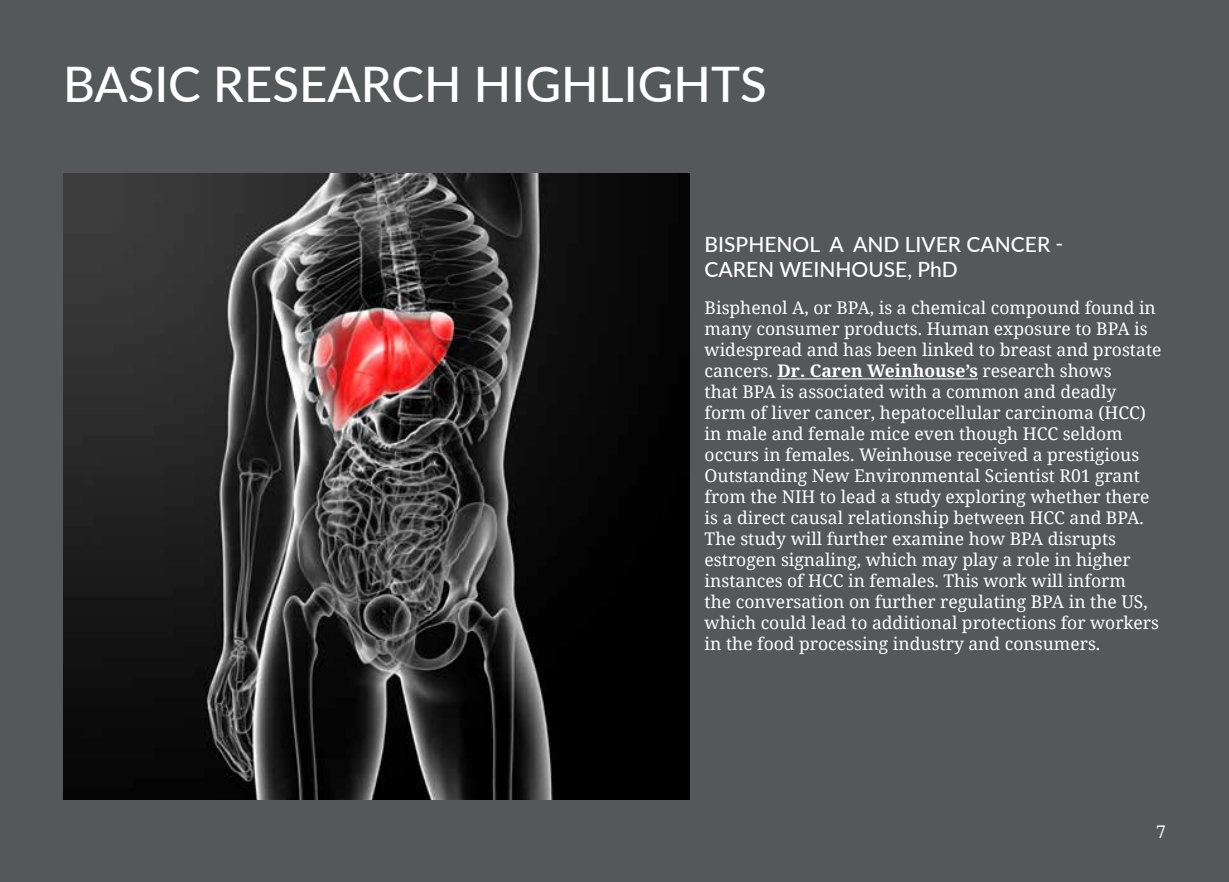
<style>
.page{position:relative;width:1229px;height:882px;background:#fff}
.page>*{position:absolute;margin:0;border:0;box-sizing:border-box;transform-origin:0 0}
.t1{font:500 49px "Lato";color:#fff}
.t2{font:500 21px/25.2px "Lato";color:#fff}
.t3{font:17.5px/21px "Noto Serif";color:#fff}
.s1{font-weight:700}
</style>
<div class="page">
<div style="left:0;top:0;width:1228px;height:882px;background:#545859"></div>
<img style="left:63px;top:173px;width:626px;height:626px">
<hr style="left:777px;top:378px;width:201px;height:1px;background:#fff">
<h1 class="t1" style="left:63px;top:49px;width:705px">BASIC RESEARCH HIGHLIGHTS</h1>
<p class="t2" style="left:704px;top:231px;width:360px">BISPHENOL A AND LIVER CANCER -<br>CAREN WEINHOUSE, PhD</p>
<p class="t3" style="left:704px;top:297px;width:458px">Bisphenol A, or BPA, is a chemical compound found in many consumer products. Human exposure to BPA is widespread and has been linked to breast and prostate cancers. <span class="s1">Dr. Caren Weinhouse’s</span> research shows<br>that BPA is associated with a common and deadly form of liver cancer, hepatocellular carcinoma (HCC) in male and female mice even though HCC seldom occurs in females. Weinhouse received a prestigious Outstanding New Environmental Scientist R01 grant from the NIH to lead a study exploring whether there is a direct causal relationship between HCC and BPA.<br>The study will further examine how BPA disrupts estrogen signaling, which may play a role in higher instances of HCC in females. This work will inform<br>the conversation on further regulating BPA in the US, which could lead to additional protections for workers in the food processing industry and consumers.</p>
<p class="t3" style="left:1156px;top:820px;width:11px">7</p>
</div>
